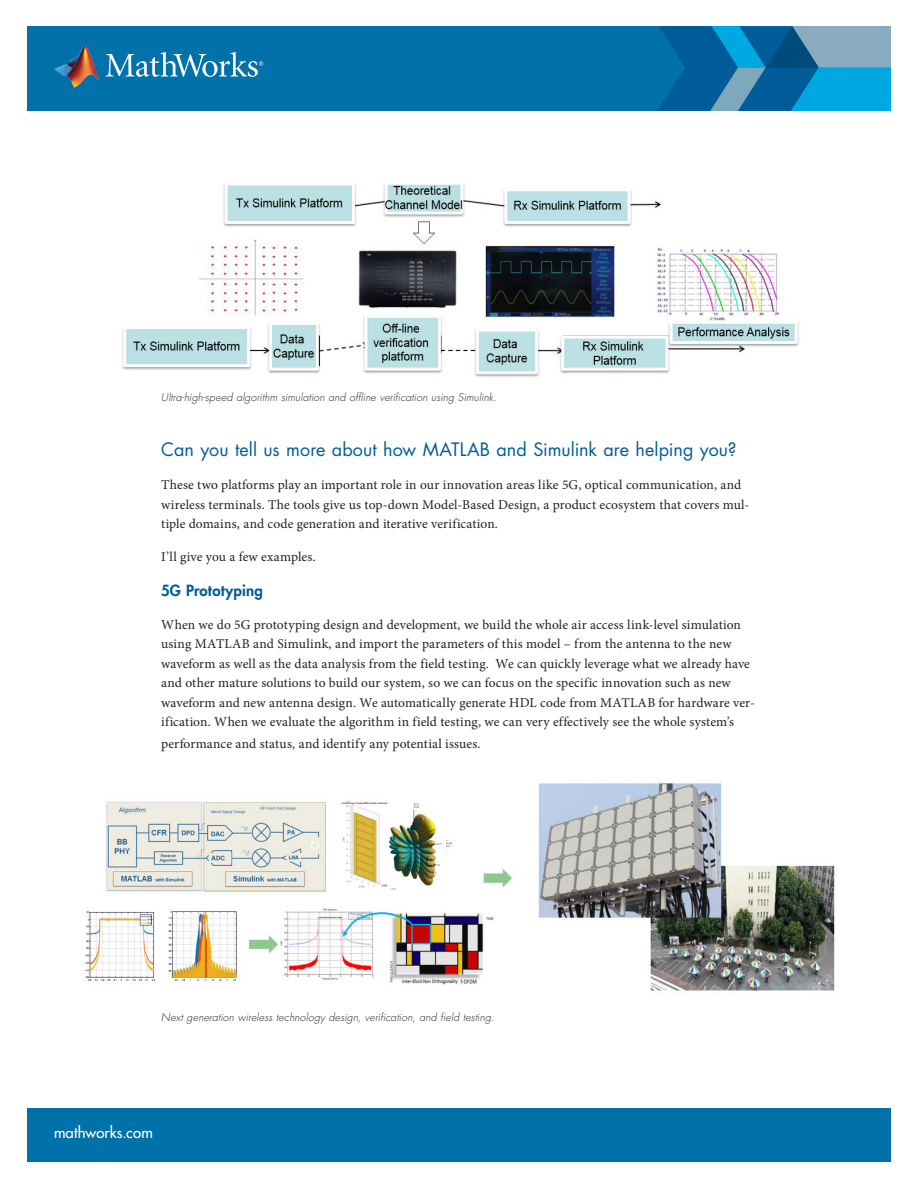
<style>
.page{position:relative;width:918px;height:1188px;background:#fff}
.page>*{position:absolute;margin:0;border:0;box-sizing:border-box;transform-origin:0 0}
.t1{font:18px "Futura Std";color:#005c98}
.t2{font:500 15px "Futura Std";letter-spacing:.01em;color:#fff}
.t3{font:800 15px "Futura Std";letter-spacing:.01em;color:#005c98}
.t4{font:13.5px/19.5px "Minion Pro";letter-spacing:.005em;color:#231f20}
.t5{font:italic 300 10.5px "Futura Std";letter-spacing:.015em;color:#231f20}
</style>
<div class="page">
<div style="left:27px;top:26px;width:864px;height:85px;background:#0071a9"></div>
<img style="left:65px;top:46px;width:30px;height:21px">
<svg style="left:54px;top:65px;width:11px;height:11px"></svg>
<img style="left:65px;top:67px;width:35px;height:21px">
<svg style="left:106px;top:52px;width:157px;height:25px"></svg>
<div style="left:27px;top:1108px;width:864px;height:54px;background:#0071a9"></div>
<svg style="left:658px;top:26px;width:233px;height:85px;background:#2082b2"></svg>
<img style="left:84px;top:783px;width:751px;height:208px">
<img style="left:122px;top:183px;width:677px;height:194px">
<p class="t5" style="left:161px;top:391px;width:337px">Ultra-high-speed algorithm simulation and offline verification using Simulink.</p>
<p class="t1" style="left:161px;top:438px;width:577px">Can you tell us more about how MATLAB and Simulink are helping you?</p>
<p class="t4" style="left:161px;top:475px;width:590px">These two platforms play an important role in our innovation areas like 5G, optical communication, and wireless terminals. The tools give us top-down Model-Based Design, a product ecosystem that covers mul&shy;tiple domains, and code generation and iterative verification.</p>
<p class="t4" style="left:161px;top:547px;width:156px">I’ll give you a few examples.</p>
<p class="t3" style="left:161px;top:581px;width:103px">5G Prototyping</p>
<p class="t4" style="left:161px;top:615px;width:595px">When we do 5G prototyping design and development, we build the whole air access link-level simulation using MATLAB and Simulink, and import the parameters of this model – from the antenna to the new waveform as well as the data analysis from the field testing. We can quickly leverage what we already have and other mature solutions to build our system, so we can focus on the specific innovation such as new waveform and new antenna design. We automatically generate HDL code from MATLAB for hardware ver&shy;ification. When we evaluate the algorithm in field testing, we can very effectively see the whole system’s</p>
<p class="t4" style="left:161px;top:734px;width:321px">performance and status, and identify any potential issues.</p>
<p class="t5" style="left:161px;top:1011px;width:334px">Next generation wireless technology design, verification, and field testing.</p>
<p class="t2" style="left:54px;top:1123px;width:100px">mathworks.com</p>
</div>
